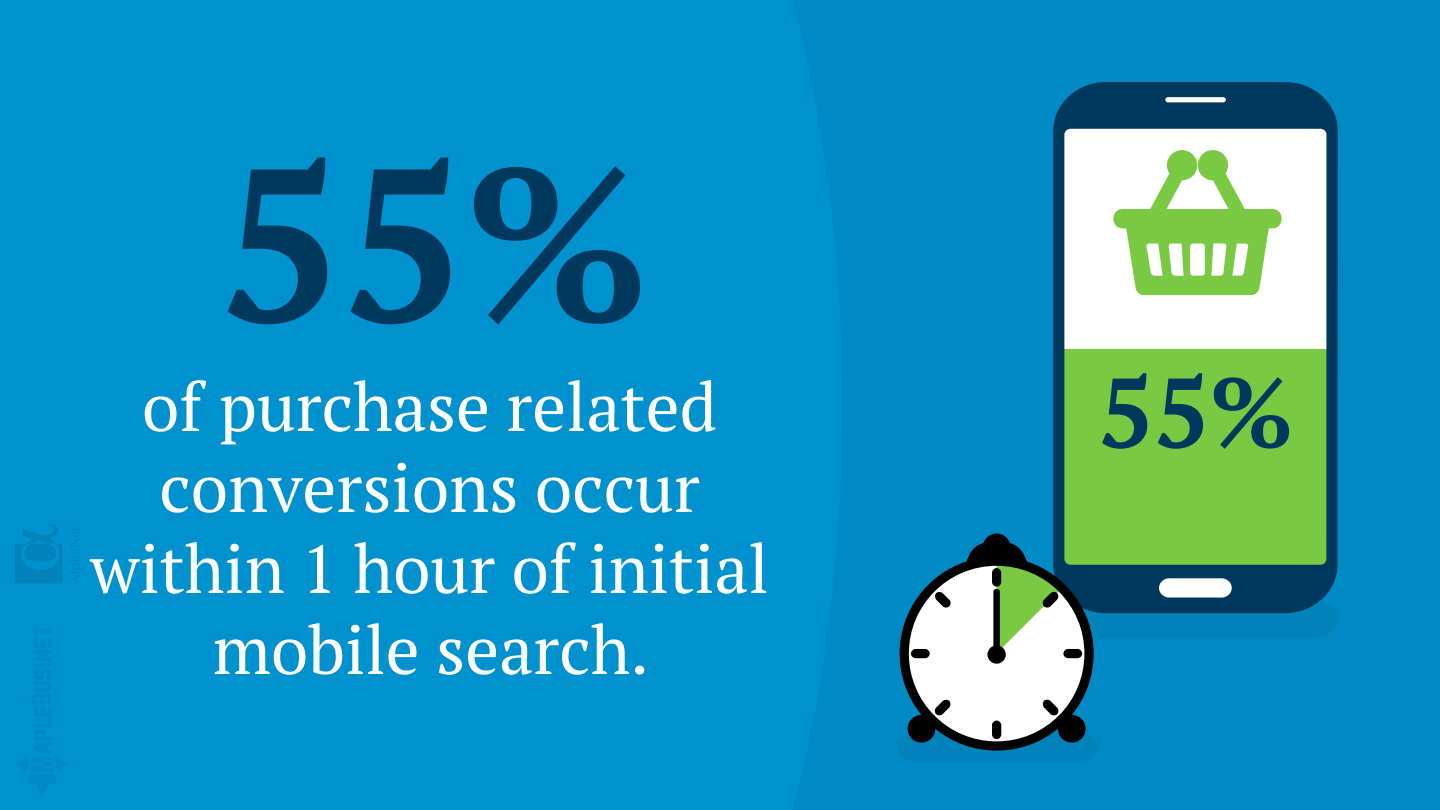
<style>
.page{position:relative;width:1440px;height:810px;background:#0091cf}
.page>*{position:absolute;margin:0;border:0;box-sizing:border-box;transform-origin:0 0}
.t1{font:700 217.5px "PT Serif";color:#01395e}
.t2{font:700 98.62px "PT Serif";color:#01395e}
.t3{font:67.5px/81px "PT Serif";color:#fff;text-align:center}
</style>
<div class="page">
<svg style="left:1053px;top:82px;width:285px;height:451px;background:#87ba84"></svg>
<svg style="left:1165px;top:97px;width:61px;height:5px"></svg>
<svg style="left:1110px;top:148px;width:175px;height:147px;background:#bee4a4"></svg>
<svg style="left:898px;top:533px;width:440px;height:229px"></svg>
<div style="left:987px;top:645px;width:19px;height:19px;background:#000;border-radius:50%"></div>
<div style="left:993px;top:589px;width:7px;height:63px;background:#000;border-radius:3px"></div>
<hr style="left:34px;top:663px;width:17px;height:4px;background:#008ac6">
<svg style="left:69px;top:528px;width:13px;height:55px"></svg>
<svg style="left:15px;top:524px;width:47px;height:59px"></svg>
<h1 class="t1" style="left:219px;top:102px;width:432px">55%</h1>
<p class="t3" style="left:142px;top:366px;width:577px">of purchase related</p>
<h2 class="t2" style="left:1098px;top:348px;width:197px">55%</h2>
<p class="t3" style="left:90px;top:447px;width:680px">conversions occur within 1 hour of initial mobile search.</p>
</div>
